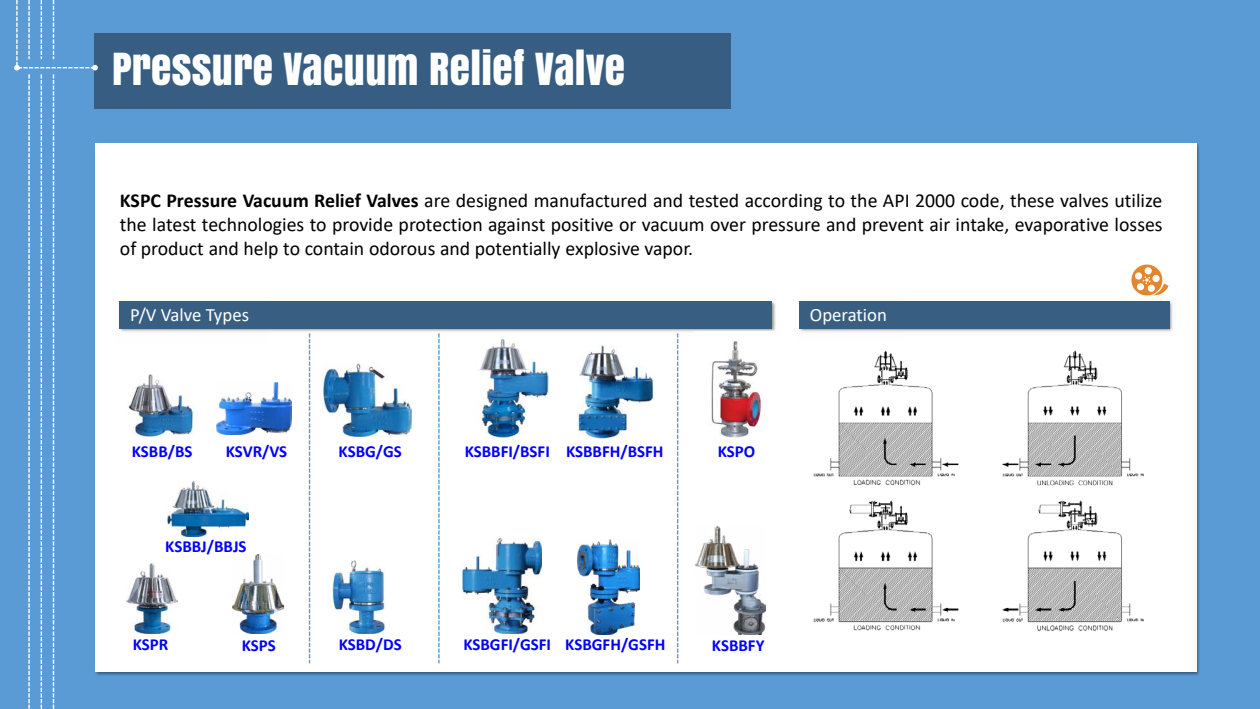
<style>
.page{position:relative;width:1260px;height:709px;background:#5b9bd5}
.page>*{position:absolute;margin:0;border:0;box-sizing:border-box;transform-origin:0 0}
.t1{font:41.25px "Anton";letter-spacing:.01em;color:#fff}
.t2{font:19.75px/23.9px "Calibri";color:#000;text-align:justify}
.t3{font:18.75px "Calibri";color:#fff}
.t4{font:700 16.88px "Calibri";color:#00f}
.s1{font-weight:700}
</style>
<div class="page">
<div style="left:95px;top:143px;width:1101px;height:529px;background:#fff"></div>
<div style="left:95px;top:33px;width:636px;height:76px;background:#375e82"></div>
<svg style="left:14px;top:0;width:84px;height:709px"></svg>
<img style="left:266px;top:302px;width:510px;height:32px">
<img style="left:119px;top:328px;width:147px;height:4px">
<div style="left:119px;top:301px;width:653px;height:27px;background:#385f82"></div>
<img style="left:904px;top:301px;width:269px;height:31px">
<img style="left:799px;top:328px;width:105px;height:4px">
<div style="left:799px;top:301px;width:370px;height:27px;background:#385f82"></div>
<img style="left:813px;top:350px;width:331px;height:281px">
<img style="left:322px;top:363px;width:89px;height:73px">
<img style="left:331px;top:560px;width:55px;height:73px">
<img style="left:126px;top:563px;width:51px;height:70px">
<img style="left:217px;top:382px;width:75px;height:52px">
<img style="left:168px;top:481px;width:80px;height:55px">
<img style="left:233px;top:555px;width:51px;height:78px">
<img style="left:128px;top:375px;width:65px;height:62px">
<img style="left:479px;top:339px;width:69px;height:98px">
<img style="left:577px;top:346px;width:77px;height:92px">
<img style="left:463px;top:538px;width:79px;height:95px">
<img style="left:696px;top:526px;width:69px;height:108px">
<img style="left:577px;top:539px;width:63px;height:95px">
<img style="left:694px;top:331px;width:82px;height:107px">
<svg style="left:309px;top:333px;width:1px;height:330px"></svg>
<svg style="left:438px;top:333px;width:2px;height:330px"></svg>
<svg style="left:677px;top:333px;width:1px;height:330px"></svg>
<svg style="left:1131px;top:264px;width:37px;height:31px"></svg>
<h1 class="t1" style="left:112px;top:37px;width:514px">PRESSURE VACUUM RELIEF VALVE</h1>
<p class="t2" style="left:120px;top:188px;width:1044px"><span class="s1">KSPC Pressure Vacuum Relief Valves</span> are designed manufactured and tested according to the API 2000 code, these valves utilize the latest technologies to provide protection against positive or vacuum over pressure and prevent air intake, evaporative losses of product and help to contain odorous and potentially explosive vapor.</p>
<p class="t3" style="left:130px;top:302px;width:121px">P/V Valve Types</p>
<p class="t3" style="left:810px;top:302px;width:79px">Operation</p>
<p class="t4" style="left:132px;top:439px;width:62px">KSBB/BS</p>
<p class="t4" style="left:226px;top:439px;width:63px">KSVR/VS</p>
<p class="t4" style="left:339px;top:439px;width:65px">KSBG/GS</p>
<p class="t4" style="left:465px;top:439px;width:200px">KSBBFI/BSFI KSBBFH/BSFH</p>
<p class="t4" style="left:718px;top:439px;width:39px">KSPO</p>
<p class="t4" style="left:165px;top:534px;width:83px">KSBBJ/BBJS</p>
<p class="t4" style="left:133px;top:633px;width:37px">KSPR</p>
<p class="t4" style="left:242px;top:633px;width:36px">KSPS</p>
<p class="t4" style="left:339px;top:633px;width:65px">KSBD/DS</p>
<p class="t4" style="left:463px;top:633px;width:204px">KSBGFI/GSFI KSBGFH/GSFH</p>
<p class="t4" style="left:712px;top:633px;width:54px">KSBBFY</p>
</div>
